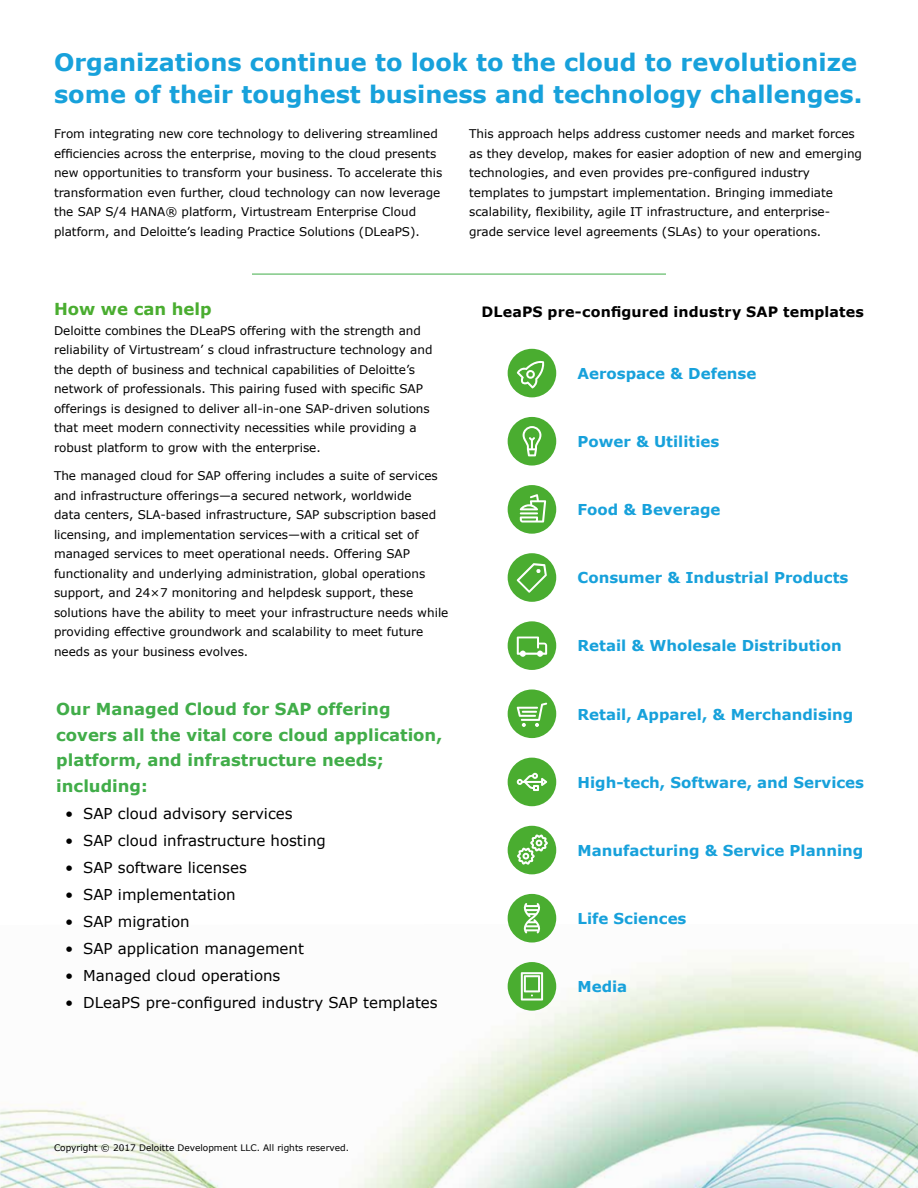
<style>
.page{position:relative;width:918px;height:1188px;background:#fff}
.page>*{position:absolute;margin:0;border:0;box-sizing:border-box;transform-origin:0 0}
.t1{font:700 24px/31.5px "Verdana";color:#17a1db}
.t2{font:700 16.5px/25.5px "Verdana";color:#41ad49}
.t3{font:700 16.5px "Verdana";color:#4aad30}
.t4{font:700 15px "Verdana";color:#17a1db}
.t5{font:15px "Verdana";color:#000}
.t6{font:700 14.25px "Verdana";letter-spacing:.01em;color:#000}
.t7{font:12px/19.5px "Verdana";color:#000}
.t8{font:9px "Verdana";color:#000}
</style>
<div class="page">
<img style="left:0;top:956px;width:918px;height:232px">
<svg style="left:508px;top:349px;width:48px;height:48px"></svg>
<svg style="left:508px;top:417px;width:48px;height:49px"></svg>
<svg style="left:508px;top:485px;width:48px;height:49px"></svg>
<svg style="left:508px;top:621px;width:48px;height:49px"></svg>
<svg style="left:508px;top:553px;width:48px;height:49px"></svg>
<svg style="left:508px;top:689px;width:48px;height:49px"></svg>
<svg style="left:508px;top:962px;width:48px;height:49px"></svg>
<svg style="left:508px;top:894px;width:48px;height:49px"></svg>
<svg style="left:508px;top:826px;width:48px;height:48px"></svg>
<svg style="left:508px;top:758px;width:48px;height:48px"></svg>
<hr style="left:252px;top:274px;width:414px;height:1px;background:#41ad49">
<h1 class="t1" style="left:54px;top:47px;width:810px">Organizations continue to look to the cloud to revolutionize some of their toughest business and technology challenges.</h1>
<p class="t7" style="left:54px;top:124px;width:390px">From integrating new core technology to delivering streamlined efficiencies across the enterprise, moving to the cloud presents new opportunities to transform your business. To accelerate this transformation even further, cloud technology can now leverage the SAP S/4 HANA® platform, Virtustream Enterprise Cloud platform, and Deloitte’s leading Practice Solutions (DLeaPS).</p>
<p class="t7" style="left:469px;top:124px;width:394px">This approach helps address customer needs and market forces as they develop, makes for easier adoption of new and emerging technologies, and even provides pre-configured industry templates to jumpstart implementation. Bringing immediate scalability, flexibility, agile IT infrastructure, and enterprise&shy;grade service level agreements (SLAs) to your operations.</p>
<h2 class="t3" style="left:54px;top:299px;width:159px">How we can help</h2>
<p class="t7" style="left:54px;top:321px;width:380px">Deloitte combines the DLeaPS offering with the strength and reliability of Virtustream’ s cloud infrastructure technology and the depth of business and technical capabilities of Deloitte’s network of professionals. This pairing fused with specific SAP offerings is designed to deliver all-in-one SAP-driven solutions that meet modern connectivity necessities while providing a robust platform to grow with the enterprise.</p>
<p class="t7" style="left:54px;top:466px;width:396px">The managed cloud for SAP offering includes a suite of services and infrastructure offerings—a secured network, worldwide<br>data centers, SLA-based infrastructure, SAP subscription based licensing, and implementation services—with a critical set of managed services to meet operational needs. Offering SAP functionality and underlying administration, global operations support, and 24×7 monitoring and helpdesk support, these solutions have the ability to meet your infrastructure needs while providing effective groundwork and scalability to meet future needs as your business evolves.</p>
<h2 class="t2" style="left:56px;top:697px;width:388px">Our Managed Cloud for SAP offering covers all the vital core cloud application, platform, and infrastructure needs; including:</h2>
<p class="t5" style="left:65px;top:804px;width:229px">• SAP cloud advisory services</p>
<p class="t5" style="left:65px;top:831px;width:262px">• SAP cloud infrastructure hosting</p>
<p class="t5" style="left:65px;top:858px;width:183px">• SAP software licenses</p>
<p class="t5" style="left:65px;top:885px;width:172px">• SAP implementation</p>
<p class="t5" style="left:65px;top:912px;width:126px">• SAP migration</p>
<p class="t5" style="left:65px;top:939px;width:240px">• SAP application management</p>
<p class="t5" style="left:65px;top:966px;width:217px">• Managed cloud operations</p>
<p class="t5" style="left:65px;top:993px;width:374px">• DLeaPS pre-configured industry SAP templates</p>
<p class="t6" style="left:482px;top:303px;width:384px">DLeaPS pre-configured industry SAP templates</p>
<p class="t4" style="left:578px;top:364px;width:180px">Aerospace &amp; Defense</p>
<p class="t4" style="left:578px;top:432px;width:143px">Power &amp; Utilities</p>
<p class="t4" style="left:578px;top:500px;width:145px">Food &amp; Beverage</p>
<p class="t4" style="left:578px;top:568px;width:273px">Consumer &amp; Industrial Products</p>
<p class="t4" style="left:578px;top:636px;width:266px">Retail &amp; Wholesale Distribution</p>
<p class="t4" style="left:578px;top:704px;width:277px">Retail, Apparel, &amp; Merchandising</p>
<p class="t4" style="left:578px;top:772px;width:288px">High-tech, Software, and Services</p>
<p class="t4" style="left:578px;top:841px;width:287px">Manufacturing &amp; Service Planning</p>
<p class="t4" style="left:578px;top:909px;width:111px">Life Sciences</p>
<p class="t4" style="left:578px;top:977px;width:51px">Media</p>
<p class="t8" style="left:54px;top:1142px;width:296px">Copyright © 2017 Deloitte Development LLC. All rights reserved.</p>
</div>
